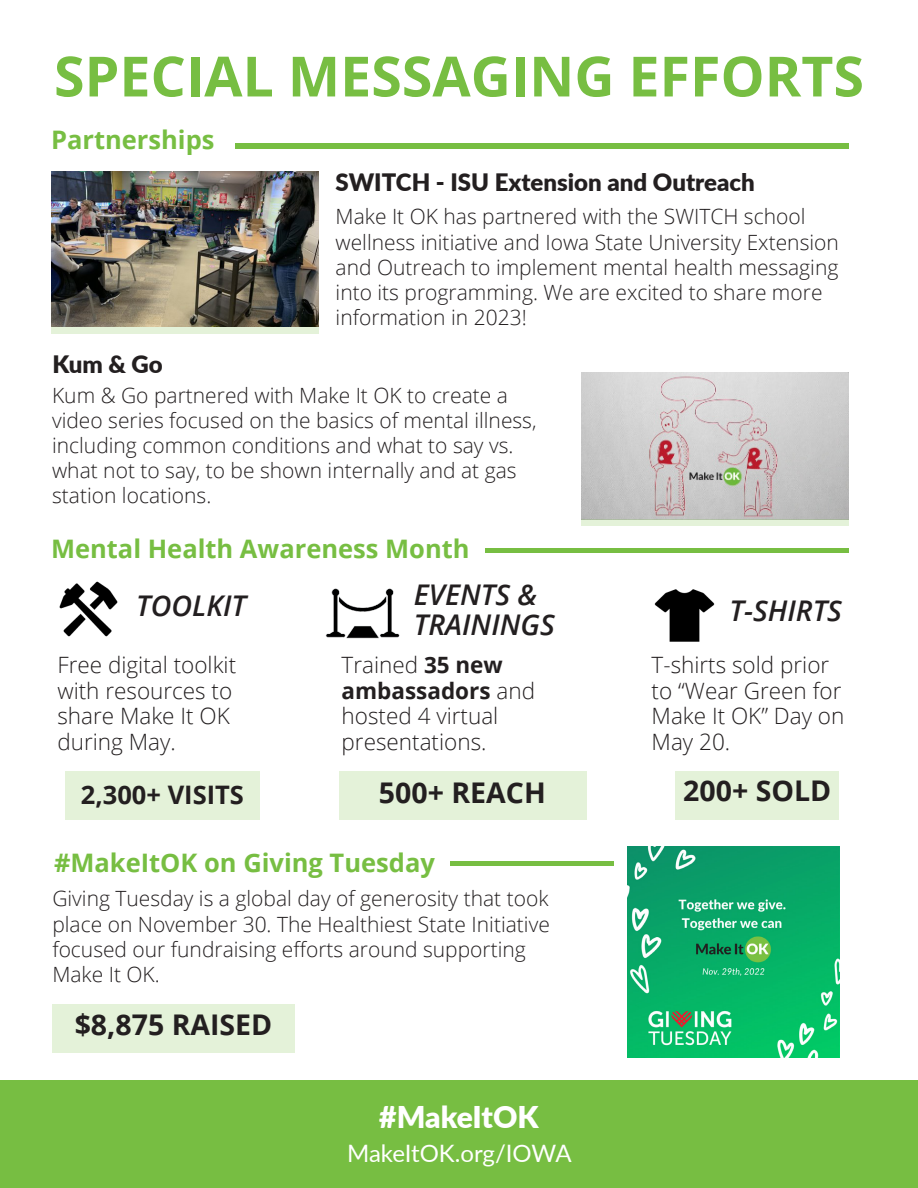
<style>
.page{position:relative;width:918px;height:1188px;background:#fff}
.page>*{position:absolute;margin:0;border:0;box-sizing:border-box;transform-origin:0 0}
.t1{font:700 55.5px "Open Sans";color:#77be42}
.t2{font:900 30px "Lato";letter-spacing:-.01em;color:#fff}
.t3{font:italic 600 28.5px/30px "Open Sans";color:#231f20}
.t4{font:700 28.5px "Open Sans";color:#231f20}
.t5{font:700 25.5px "Open Sans";color:#77be42}
.t6{font:700 25.5px "Open Sans";color:#231f20}
.t7{font:900 24px "Lato";color:#231f20}
.t8{font:24px "Lato";letter-spacing:-.01em;color:#fff}
.t9{font:300 22.5px/25.5px "Open Sans";color:#231f20}
.t10{font:700 22.5px/25.5px "Open Sans";color:#231f20}
.t11{font:300 21px/25.2px "Open Sans";color:#231f20}
.s1{font-weight:300}
</style>
<div class="page">
<div style="left:0;top:1080px;width:918px;height:108px;background:#77be42"></div>
<img style="left:628px;top:847px;width:211px;height:211px">
<div style="left:52px;top:1004px;width:243px;height:48px;background:#e4f2d9"></div>
<div style="left:675px;top:771px;width:163px;height:49px;background:#e4f2d9"></div>
<div style="left:339px;top:771px;width:247px;height:49px;background:#e4f2d9"></div>
<div style="left:65px;top:771px;width:195px;height:49px;background:#e4f2d9"></div>
<img style="left:59px;top:581px;width:59px;height:56px">
<img style="left:654px;top:589px;width:61px;height:53px">
<img style="left:51px;top:172px;width:267px;height:155px">
<div style="left:51px;top:327px;width:267px;height:7px;background:#e4f2d9"></div>
<img style="left:581px;top:373px;width:268px;height:146px">
<div style="left:581px;top:519px;width:268px;height:7px;background:#e4f2d9"></div>
<div style="left:485px;top:548px;width:364px;height:5px;background:#77be42"></div>
<hr style="left:450px;top:861px;width:163px;height:4px;background:#77be42">
<div style="left:235px;top:143px;width:614px;height:6px;background:#77be42"></div>
<img style="left:325px;top:588px;width:75px;height:51px">
<p class="t1" style="left:54px;top:37px;width:812px">SPECIAL MESSAGING EFFORTS</p>
<p class="t5" style="left:51px;top:121px;width:165px">Partnerships</p>
<p class="t7" style="left:52px;top:346px;width:112px">Kum &amp; Go</p>
<p class="t7" style="left:336px;top:164px;width:421px">SWITCH - ISU Extension and Outreach</p>
<p class="t11" style="left:336px;top:204px;width:505px">Make It OK has partnered with the SWITCH school wellness initiative and Iowa State University Extension and Outreach to implement mental health messaging into its programming. We are excited to share more information in 2023!</p>
<p class="t11" style="left:52px;top:382px;width:486px">Kum &amp; Go partnered with Make It OK to create a video series focused on the basics of mental illness, including common conditions and what to say vs. what not to say, to be shown internally and at gas station locations.</p>
<p class="t5" style="left:51px;top:531px;width:420px">Mental Health Awareness Month</p>
<p class="t3" style="left:136px;top:590px;width:111px">TOOLKIT</p>
<p class="t3" style="left:414px;top:579px;width:142px">EVENTS &amp;<br>TRAININGS</p>
<p class="t9" style="left:57px;top:652px;width:180px">Free digital toolkit with resources to share Make It OK during May.</p>
<p class="t10" style="left:342px;top:652px;width:195px"><span class="s1">Trained</span> 35 new ambassadors <span class="s1">and</span></p>
<p class="t9" style="left:342px;top:703px;width:158px">hosted 4 virtual presentations.</p>
<p class="t6" style="left:81px;top:777px;width:165px">2,300+ VISITS</p>
<p class="t4" style="left:379px;top:772px;width:168px">500+ REACH</p>
<p class="t5" style="left:54px;top:844px;width:382px">#MakeItOK on Giving Tuesday</p>
<p class="t11" style="left:52px;top:886px;width:499px">Giving Tuesday is a global day of generosity that took place on November 30. The Healthiest State Initiative focused our fundraising efforts around supporting Make It OK.</p>
<p class="t4" style="left:75px;top:1005px;width:199px">$8,875 RAISED</p>
<p class="t2" style="left:379px;top:1094px;width:161px">#MakeItOK</p>
<p class="t8" style="left:347px;top:1137px;width:226px">MakeItOK.org/IOWA</p>
<p class="t3" style="left:729px;top:595px;width:114px">T-SHIRTS</p>
<p class="t9" style="left:652px;top:652px;width:179px">T-shirts sold prior</p>
<p class="t9" style="left:652px;top:677px;width:194px">to “Wear Green for<br>Make It OK” Day on<br>May 20.</p>
<p class="t4" style="left:683px;top:770px;width:150px">200+ SOLD</p>
</div>
